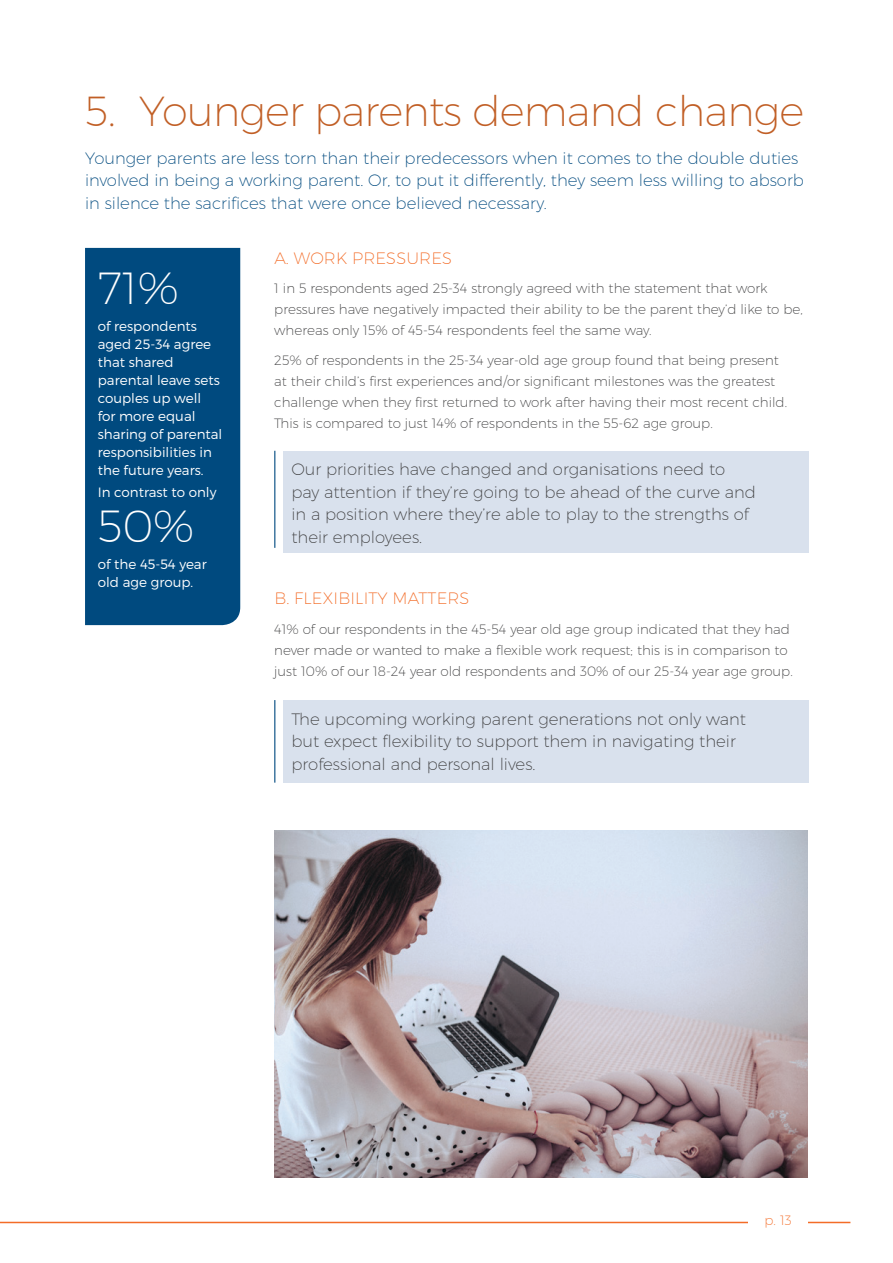
<style>
.page{position:relative;width:893px;height:1263px;background:#fff}
.page>*{position:absolute;margin:0;border:0;box-sizing:border-box;transform-origin:0 0}
.t1{font:200 45px "Montserrat";color:#fff}
.t2{font:200 42px "Montserrat";letter-spacing:-.02em;color:#c15f26}
.t3{font:200 16.5px/22.5px "Montserrat";color:#3e3e3f}
.t4{font:200 16.5px/22.5px "Montserrat";color:#004a7f}
.t5{font:200 16.5px "Montserrat";letter-spacing:.01em;color:#f36c27}
.t6{font:200 13.5px/21px "Montserrat";color:#3e3e3f}
.t7{font:300 13.5px/18px "Montserrat";color:#fff}
.t8{font:200 13.5px "Montserrat";color:#f36c27}
</style>
<div class="page">
<hr style="left:0;top:1222px;width:850px;height:1px;background:#f36c27">
<div style="left:748px;top:1208px;width:60px;height:25px;background:#fff"></div>
<div style="left:85px;top:248px;width:155px;height:377px;background:#004a7f"></div>
<img style="left:274px;top:830px;width:534px;height:348px">
<div style="left:283px;top:451px;width:525px;height:101px;background:#d9e1ed"></div>
<hr style="left:274px;top:451px;width:1px;height:97px;background:#004a7f">
<div style="left:283px;top:700px;width:525px;height:83px;background:#d9e1ed"></div>
<hr style="left:274px;top:700px;width:1px;height:83px;background:#004a7f">
<h2 class="t2" style="left:85px;top:91px;width:721px">5. Younger parents demand change</h2>
<p class="t4" style="left:85px;top:147px;width:720px">Younger parents are less torn than their predecessors when it comes to the double duties involved in being a working parent. Or, to put it differently, they seem less willing to absorb in silence the sacrifices that were once believed necessary.</p>
<h1 class="t1" style="left:98px;top:267px;width:83px">71%</h1>
<p class="t7" style="left:98px;top:317px;width:126px">of respondents aged 25-34 agree that shared parental leave sets couples up well<br>for more equal sharing of parental responsibilities in the future years.</p>
<p class="t7" style="left:98px;top:484px;width:120px">In contrast to only</p>
<h1 class="t1" style="left:98px;top:505px;width:98px">50%</h1>
<p class="t7" style="left:98px;top:555px;width:110px">of the 45-54 year old age group.</p>
<p class="t5" style="left:274px;top:250px;width:179px">A. WORK PRESSURES</p>
<p class="t6" style="left:274px;top:279px;width:530px">1 in 5 respondents aged 25-34 strongly agreed with the statement that work pressures have negatively impacted their ability to be the parent they’d like to be, whereas only 15% of 45-54 respondents feel the same way.</p>
<p class="t6" style="left:274px;top:350px;width:514px">25% of respondents in the 25-34 year-old age group found that being present at their child’s first experiences and/or significant milestones was the greatest challenge when they first returned to work after having their most recent child.<br>This is compared to just 14% of respondents in the 55-62 age group.</p>
<p class="t3" style="left:291px;top:459px;width:466px">Our priorities have changed and organisations need to pay attention if they’re going to be ahead of the curve and in a position where they’re able to play to the strengths of their employees.</p>
<p class="t5" style="left:274px;top:590px;width:197px">B. FLEXIBILITY MATTERS</p>
<p class="t6" style="left:274px;top:619px;width:520px">41% of our respondents in the 45-54 year old age group indicated that they had never made or wanted to make a flexible work request; this is in comparison to just 10% of our 18-24 year old respondents and 30% of our 25-34 year age group.</p>
<p class="t3" style="left:291px;top:708px;width:456px">The upcoming working parent generations not only want but expect flexibility to support them in navigating their professional and personal lives.</p>
<p class="t8" style="left:765px;top:1214px;width:29px">p. 13</p>
</div>
